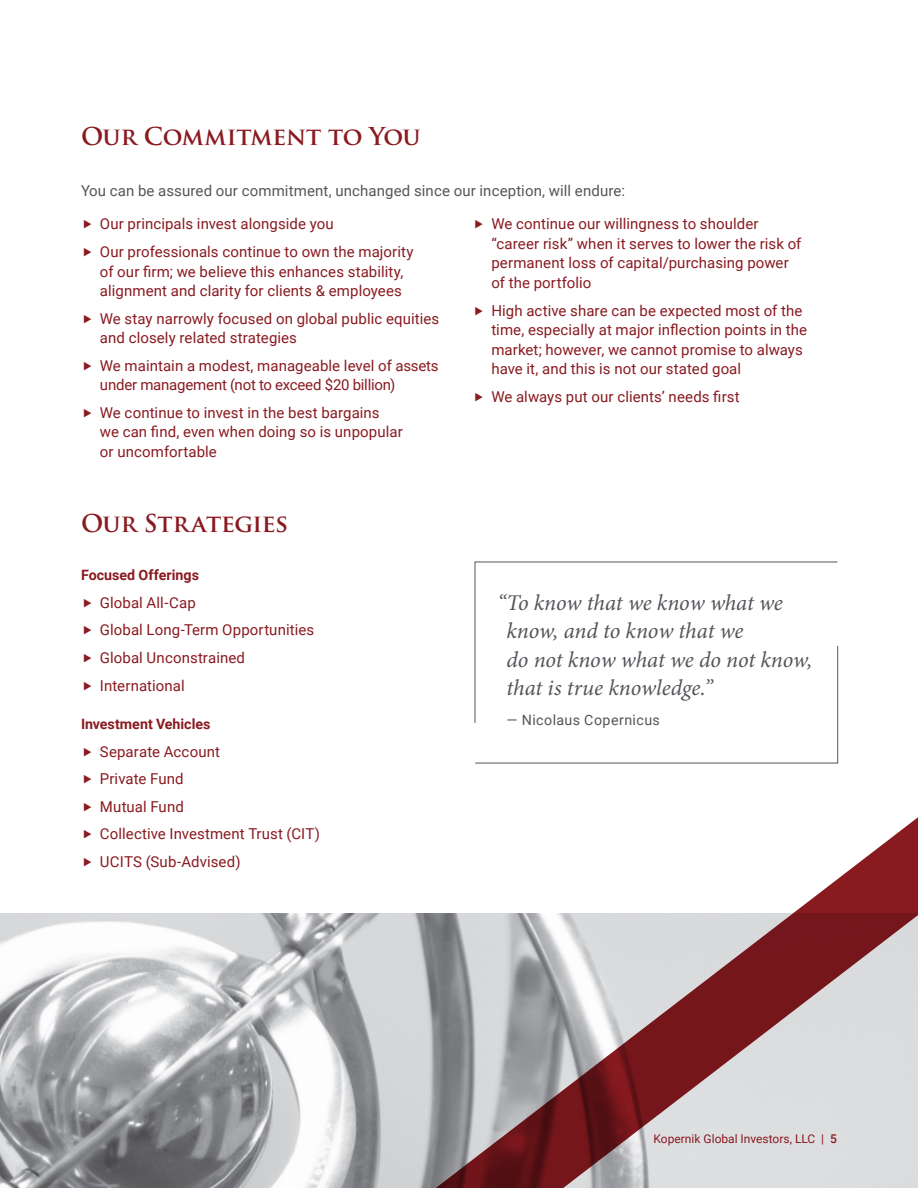
<style>
.page{position:relative;width:918px;height:1188px;background:#fff}
.page>*{position:absolute;margin:0;border:0;box-sizing:border-box;transform-origin:0 0}
.Head_1{font:700 24px "Trajan Pro";letter-spacing:-.02em;color:#891a20}
.quote{font:italic 22.5px/28.5px "Minion Pro";letter-spacing:-.005em;color:#54555a}
.bullets{font:15px/19.5px "Roboto";letter-spacing:.005em;color:#891a20}
.body{font:15px "Roboto";letter-spacing:.01em;color:#54555a}
.subhead{font:700 14.25px "Roboto";color:#891a20}
.quote_credit{font:14.25px "Roboto";letter-spacing:.03em;color:#54555a}
.t1{font:12px "Roboto";color:#891a20}
.s1{font-weight:500}
</style>
<div class="page">
<img style="left:0;top:914px;width:401px;height:274px">
<svg style="left:401px;top:817px;width:517px;height:371px"></svg>
<svg style="left:474px;top:561px;width:364px;height:162px"></svg>
<svg style="left:475px;top:645px;width:363px;height:119px"></svg>
<p class="Head_1" style="left:81px;top:122px;width:341px">Our Commitment to You</p>
<p class="body" style="left:81px;top:180px;width:546px">You can be assured our commitment, unchanged since our inception, will endure:</p>
<p class="bullets" style="left:100px;top:214px;width:235px">Our principals invest alongside you</p>
<p class="bullets" style="left:100px;top:241px;width:315px">Our professionals continue to own the majority of our firm; we believe this enhances stability, alignment and clarity for clients &amp; employees</p>
<p class="bullets" style="left:100px;top:308px;width:341px">We stay narrowly focused on global public equities and closely related strategies</p>
<p class="bullets" style="left:100px;top:355px;width:340px">We maintain a modest, manageable level of assets under management (not to exceed $20 billion)</p>
<p class="bullets" style="left:100px;top:402px;width:304px">We continue to invest in the best bargains<br>we can find, even when doing so is unpopular or uncomfortable</p>
<p class="bullets" style="left:491px;top:214px;width:312px">We continue our willingness to shoulder “career risk” when it serves to lower the risk of permanent loss of capital/purchasing power of the portfolio</p>
<p class="bullets" style="left:491px;top:300px;width:317px">High active share can be expected most of the time, especially at major inflection points in the market; however, we cannot promise to always have it, and this is not our stated goal</p>
<p class="bullets" style="left:491px;top:386px;width:250px">We always put our clients’ needs first</p>
<p class="Head_1" style="left:81px;top:508px;width:208px">Our Strategies</p>
<p class="subhead" style="left:81px;top:565px;width:120px">Focused Offerings</p>
<p class="bullets" style="left:100px;top:592px;width:97px">Global All-Cap</p>
<p class="bullets" style="left:100px;top:620px;width:216px">Global Long-Term Opportunities</p>
<p class="bullets" style="left:100px;top:647px;width:147px">Global Unconstrained</p>
<p class="bullets" style="left:100px;top:675px;width:86px">International</p>
<p class="subhead" style="left:81px;top:714px;width:131px">Investment Vehicles</p>
<p class="bullets" style="left:100px;top:741px;width:122px">Separate Account</p>
<p class="bullets" style="left:100px;top:769px;width:85px">Private Fund</p>
<p class="bullets" style="left:100px;top:796px;width:85px">Mutual Fund</p>
<p class="bullets" style="left:100px;top:824px;width:222px">Collective Investment Trust (CIT)</p>
<p class="bullets" style="left:100px;top:851px;width:142px">UCITS (Sub-Advised)</p>
<p class="quote" style="left:507px;top:588px;width:308px;text-indent:-9px">“To know that we know what we know, and to know that we<br>do not know what we do not know, that is true knowledge.”</p>
<p class="quote_credit" style="left:507px;top:710px;width:155px">— Nicolaus Copernicus</p>
<p class="t1" style="left:654px;top:1130px;width:185px">Kopernik Global Investors, LLC | <span class="s1">5</span></p>
</div>
